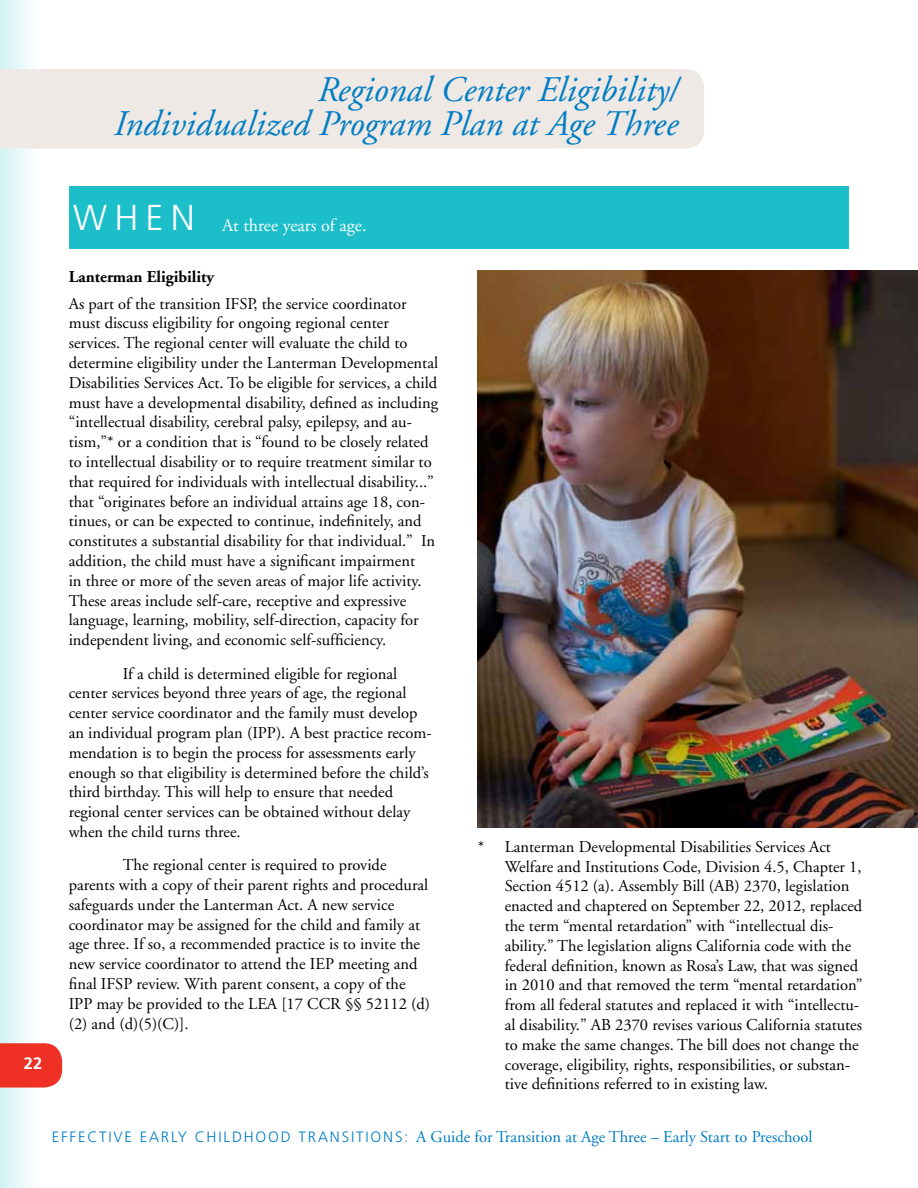
<style>
.page{position:relative;width:918px;height:1188px;background:#fff}
.page>*{position:absolute;margin:0;border:0;box-sizing:border-box;transform-origin:0 0}
.t1{font:italic 36px/34.5px "Adobe Garamond";color:#007dc3;text-align:right}
.t2{font:18px "Adobe Garamond";color:#fff}
.t3{font:16.5px/19.8px "Adobe Garamond";color:#000}
.t4{font:16.5px "Adobe Garamond";color:#007dc3}
.t5{font:700 16.5px "Adobe Garamond";color:#000}
.t6{font:700 16.5px "Frutiger";color:#fff}
.s1{font-family:"Frutiger";font-weight:300;font-size:36px}
.s2{font-family:"Frutiger";font-weight:300;font-size:15px}
</style>
<div class="page">
<svg style="left:0;top:0;width:37px;height:1188px"></svg>
<svg style="left:0;top:1043px;width:62px;height:45px;background:#ee3d31"></svg>
<div style="left:0;top:69px;width:704px;height:79px;background:#efe9e5"></div>
<div style="left:69px;top:186px;width:780px;height:62px;background:#1cbeca"></div>
<img style="left:478px;top:270px;width:440px;height:557px">
<p class="t1" style="left:114px;top:73px;width:566px">Regional Center Eligibility/<br>Individualized Program Plan at Age Three</p>
<p class="t6" style="left:24px;top:1054px;width:20px">22</p>
<p class="t2" style="left:73px;top:216px;width:295px"><span class="s1">W H E N</span> At three years of age.</p>
<p class="t5" style="left:69px;top:268px;width:147px">Lanterman Eligibility</p>
<p class="t3" style="left:69px;top:294px;width:371px">As part of the transition IFSP, the service coordinator must discuss eligibility for ongoing regional center services. The regional center will evaluate the child to determine eligibility under the Lanterman Developmental Disabilities Services Act. To be eligible for services, a child must have a developmental disability, defined as including “intellectual disability, cerebral palsy, epilepsy, and au&shy;tism,”* or a condition that is “found to be closely related to intellectual disability or to require treatment similar to that required for individuals with intellectual disability...” that “originates before an individual attains age 18, con&shy;tinues, or can be expected to continue, indefinitely, and constitutes a substantial disability for that individual.” In addition, the child must have a significant impairment<br>in three or more of the seven areas of major life activity.<br>These areas include self-care, receptive and expressive language, learning, mobility, self-direction, capacity for independent living, and economic self-sufficiency.</p>
<p class="t3" style="left:123px;top:664px;width:276px">If a child is determined eligible for regional</p>
<p class="t3" style="left:69px;top:684px;width:339px">center services beyond three years of age, the regional</p>
<p class="t3" style="left:69px;top:703px;width:350px">center service coordinator and the family must develop</p>
<p class="t3" style="left:69px;top:723px;width:365px">an individual program plan (IPP). A best practice recom-</p>
<p class="t3" style="left:69px;top:743px;width:348px">mendation is to begin the process for assessments early</p>
<p class="t3" style="left:69px;top:763px;width:362px">enough so that eligibility is determined before the child’s</p>
<p class="t3" style="left:69px;top:783px;width:326px">third birthday. This will help to ensure that needed</p>
<p class="t3" style="left:69px;top:802px;width:343px">regional center services can be obtained without delay</p>
<p class="t3" style="left:69px;top:822px;width:174px">when the child turns three.</p>
<p class="t3" style="left:123px;top:856px;width:265px">The regional center is required to provide</p>
<p class="t3" style="left:69px;top:875px;width:361px">parents with a copy of their parent rights and procedural</p>
<p class="t3" style="left:69px;top:895px;width:327px">safeguards under the Lanterman Act. A new service</p>
<p class="t3" style="left:69px;top:915px;width:353px">coordinator may be assigned for the child and family at</p>
<p class="t3" style="left:69px;top:935px;width:353px">age three. If so, a recommended practice is to invite the</p>
<p class="t3" style="left:69px;top:955px;width:350px">new service coordinator to attend the IEP meeting and</p>
<p class="t3" style="left:69px;top:974px;width:338px">final IFSP review. With parent consent, a copy of the</p>
<p class="t3" style="left:69px;top:994px;width:363px">IPP may be provided to the LEA [17 CCR §§ 52112 (d)</p>
<p class="t3" style="left:69px;top:1014px;width:122px">(2) and (d)(5)(C)].</p>
<p class="t3" style="left:505px;top:837px;width:359px;text-indent:-27px">* Lanterman Developmental Disabilities Services Act Welfare and Institutions Code, Division 4.5, Chapter 1, Section 4512 (a). Assembly Bill (AB) 2370, legislation enacted and chaptered on September 22, 2012, replaced the term “mental retardation” with “intellectual dis&shy;ability.” The legislation aligns California code with the federal definition, known as Rosa’s Law, that was signed in 2010 and that removed the term “mental retardation” from all federal statutes and replaced it with “intellectu&shy;al disability.” AB 2370 revises various California statutes to make the same changes. The bill does not change the coverage, eligibility, rights, responsibilities, or substan&shy;tive definitions referred to in existing law.</p>
<p class="t4" style="left:52px;top:1128px;width:762px"><span class="s2">EFFECTIVE EARLY CHILDHOOD TRANSITIONS:</span> A Guide for Transition at Age Three – Early Start to Preschool</p>
</div>
